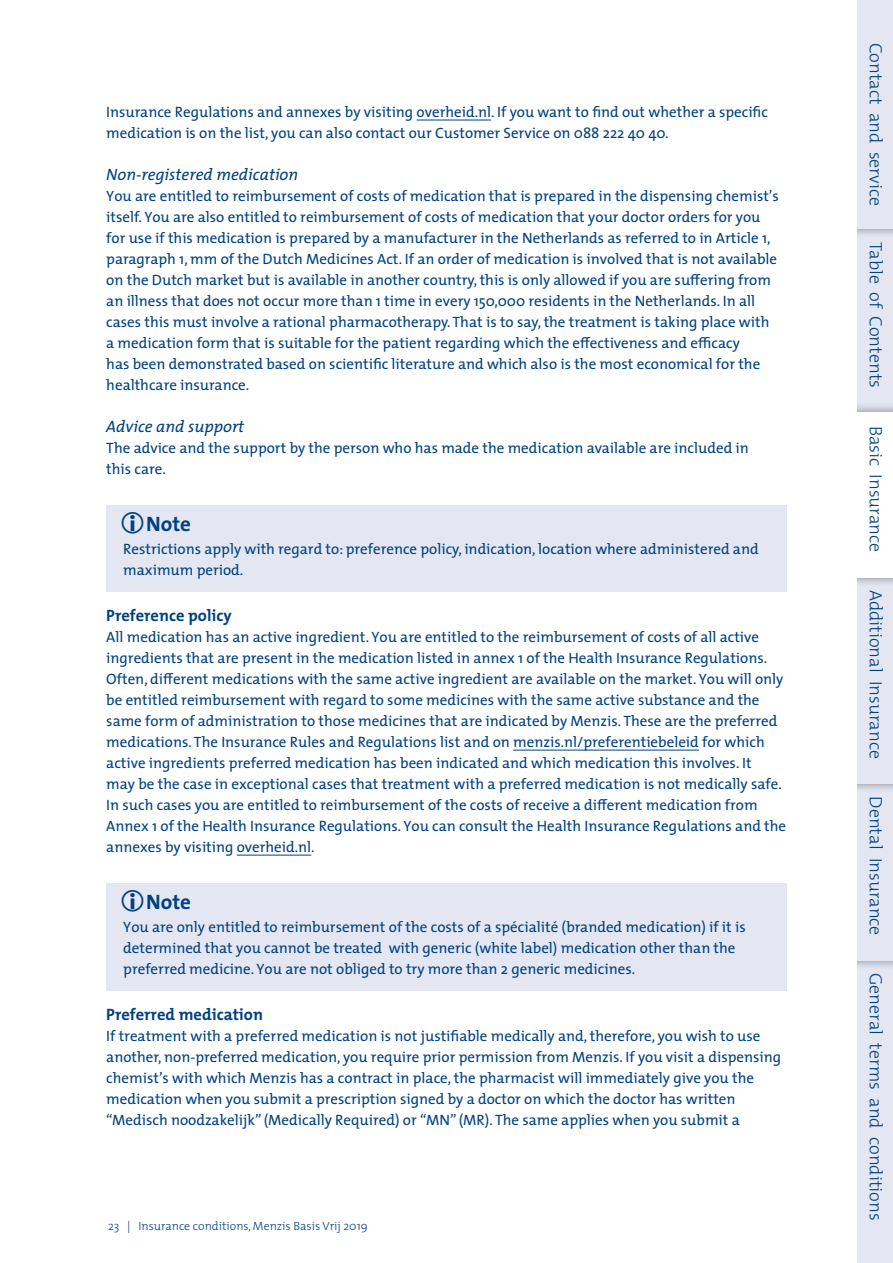
<style>
.page{position:relative;width:893px;height:1263px;background:#fff}
.page>*{position:absolute;margin:0;border:0;box-sizing:border-box;transform-origin:0 0}
.t1{font:700 21px "The Mix";color:#004180}
.t2{font:300 18px "The Mix";color:#004180}
.t3{font:italic 16.5px "The Mix";color:#004180}
.t4{font:700 16.5px "The Mix";color:#004180}
.t5{font:15px/21px "The Mix";color:#004180}
.t6{font:300 12px "The Mix";color:#004180}
.s1{font-size:16.5px;color:#e4e7f2}
.s2{font-size:16.5px;color:#fff}
</style>
<div class="page">
<hr style="left:417px;top:120px;width:74px;height:1px;background:#004180">
<div style="left:106px;top:505px;width:681px;height:37px;background:#e4e7f2"></div>
<div style="left:106px;top:538px;width:681px;height:53px;background:#e4e7f2"></div>
<hr style="left:513px;top:750px;width:186px;height:1px;background:#004180">
<hr style="left:237px;top:855px;width:74px;height:1px;background:#004180">
<div style="left:106px;top:883px;width:681px;height:37px;background:#e4e7f2"></div>
<div style="left:106px;top:916px;width:681px;height:74px;background:#e4e7f2"></div>
<div style="left:845px;top:960px;width:48px;height:303px;background:#e4e7f2"></div>
<div style="left:835px;top:774px;width:58px;height:196px;background:#000;opacity:.4"></div>
<div style="left:845px;top:784px;width:48px;height:176px;background:#e4e7f2"></div>
<div style="left:835px;top:568px;width:58px;height:225px;background:#000;opacity:.4"></div>
<div style="left:845px;top:578px;width:48px;height:206px;background:#e4e7f2"></div>
<div style="left:845px;top:229px;width:48px;height:183px;background:#e4e7f2"></div>
<div style="left:835px;top:402px;width:58px;height:185px;background:#000;opacity:.4"></div>
<div style="left:845px;top:412px;width:48px;height:166px;background:#fff"></div>
<div style="left:835px;top:0;width:58px;height:238px;background:#000;opacity:.4"></div>
<div style="left:845px;top:0;width:48px;height:229px;background:#e4e7f2"></div>
<div style="left:829px;top:0;width:28px;height:1263px;background:#fff"></div>
<p class="t5" style="left:106px;top:101px;width:663px">Insurance Regulations and annexes by visiting overheid.nl. If you want to find out whether a specific medication is on the list, you can also contact our Customer Service on 088 222 40 40.</p>
<p class="t3" style="left:106px;top:161px;width:193px">Non-registered medication</p>
<p class="t5" style="left:106px;top:185px;width:674px">You are entitled to reimbursement of costs of medication that is prepared in the dispensing chemist’s itself. You are also entitled to reimbursement of costs of medication that your doctor orders for you for use if this medication is prepared by a manufacturer in the Netherlands as referred to in Article 1, paragraph 1, mm of the Dutch Medicines Act. If an order of medication is involved that is not available on the Dutch market but is available in another country, this is only allowed if you are suffering from an illness that does not occur more than 1 time in every 150,000 residents in the Netherlands. In all cases this must involve a rational pharmacotherapy. That is to say, the treatment is taking place with a medication form that is suitable for the patient regarding which the effectiveness and efficacy<br>has been demonstrated based on scientific literature and which also is the most economical for the healthcare insurance.</p>
<p class="t3" style="left:106px;top:413px;width:140px">Advice and support</p>
<p class="t5" style="left:106px;top:437px;width:644px">The advice and the support by the person who has made the medication available are included in this care.</p>
<h1 class="t1" style="left:146px;top:506px;width:46px">Note</h1>
<p class="t5" style="left:123px;top:537px;width:637px">Restrictions apply with regard to: preference policy, indication, location where administered and maximum period.</p>
<p class="t4" style="left:106px;top:602px;width:127px">Preference policy</p>
<p class="t5" style="left:106px;top:626px;width:681px">All medication has an active ingredient. You are entitled to the reimbursement of costs of all active ingredients that are present in the medication listed in annex 1 of the Health Insurance Regulations.<br>Often, different medications with the same active ingredient are available on the market. You will only be entitled reimbursement with regard to some medicines with the same active substance and the same form of administration to those medicines that are indicated by Menzis. These are the preferred medications. The Insurance Rules and Regulations list and on menzis.nl/preferentiebeleid for which active ingredients preferred medication has been indicated and which medication this involves. It<br>may be the case in exceptional cases that treatment with a preferred medication is not medically safe.<br>In such cases you are entitled to reimbursement of the costs of receive a different medication from Annex 1 of the Health Insurance Regulations. You can consult the Health Insurance Regulations and the annexes by visiting overheid.nl.</p>
<h1 class="t1" style="left:146px;top:884px;width:46px">Note</h1>
<p class="t5" style="left:123px;top:915px;width:624px">You are only entitled to reimbursement of the costs of a spécialité (branded medication) if it is determined that you cannot be treated with generic (white label) medication other than the preferred medicine. You are not obliged to try more than 2 generic medicines.</p>
<p class="t4" style="left:106px;top:1001px;width:158px">Preferred medication</p>
<p class="t5" style="left:106px;top:1025px;width:676px">If treatment with a preferred medication is not justifiable medically and, therefore, you wish to use another, non-preferred medication, you require prior permission from Menzis. If you visit a dispensing chemist’s with which Menzis has a contract in place, the pharmacist will immediately give you the medication when you submit a prescription signed by a doctor on which the doctor has written “Medisch noodzakelijk” (Medically Required) or “MN” (MR). The same applies when you submit a</p>
<p class="t6" style="left:108px;top:1216px;width:261px">23 | Insurance conditions, Menzis Basis Vrij 2019</p>
<p class="t2" style="left:891px;top:43px;width:165px;rotate:90deg">Contact<span class="s1">_</span>and<span class="s1">_</span>service</p>
<p class="t2" style="left:891px;top:242px;width:147px;rotate:90deg">Table<span class="s1">_</span>of<span class="s1">_</span>Contents</p>
<p class="t2" style="left:891px;top:426px;width:128px;rotate:90deg">Basic<span class="s2">_</span>Insurance</p>
<p class="t2" style="left:891px;top:590px;width:170px;rotate:90deg">Additional<span class="s1">_</span>Insurance</p>
<p class="t2" style="left:891px;top:796px;width:141px;rotate:90deg">Dental<span class="s1">_</span>Insurance</p>
<p class="t2" style="left:891px;top:973px;width:249px;rotate:90deg">General<span class="s1">_</span>terms<span class="s1">_</span>and<span class="s1">_</span>conditions</p>
</div>
